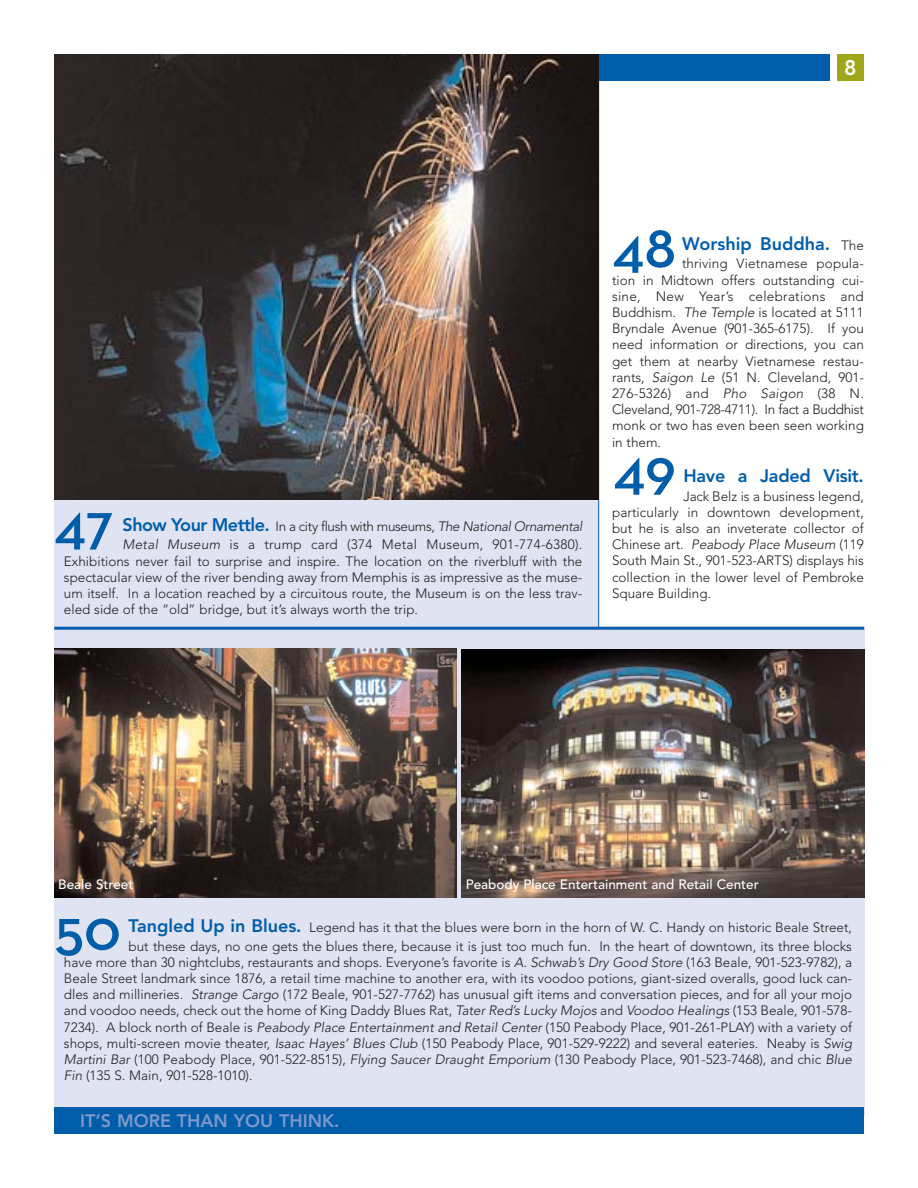
<style>
.page{position:relative;width:918px;height:1188px;background:#fff}
.page>*{position:absolute;margin:0;border:0;box-sizing:border-box;transform-origin:0 0}
.t1{font:600 60px "Neutra Text";letter-spacing:-.01em;color:#005daa}
.t2{font:800 21px "Avenir";color:#fff}
.t3{font:800 18px "Avenir";letter-spacing:-.01em;color:#005daa}
.t4{font:800 18px "Avenir";color:#7f98cc}
.t5{font:300 13.5px/16.2px "Avenir";color:#231f20;text-align:justify}
.t6{font:300 13.5px/18.1px "Avenir";letter-spacing:.02em;color:#231f20}
.t7{font:500 13.5px "Avenir";color:#fff}
.s1{font-weight:800;font-size:18px;color:#005daa}
.s2{font-weight:300;font-size:13.5px;color:#231f20}
</style>
<div class="page">
<div style="left:54px;top:628px;width:810px;height:488px;background:#dfe3f2"></div>
<div style="left:54px;top:488px;width:545px;height:147px;background:#dfe3f2"></div>
<div style="left:837px;top:54px;width:27px;height:27px;background:#9fa617"></div>
<div style="left:54px;top:54px;width:776px;height:27px;background:#005daa"></div>
<hr style="left:598px;top:70px;width:1px;height:558px;background:#005daa">
<div style="left:54px;top:1107px;width:810px;height:27px;background:#005daa"></div>
<hr style="left:54px;top:627px;width:810px;height:3px;background:#005daa">
<img style="left:54px;top:649px;width:403px;height:248px">
<img style="left:462px;top:649px;width:402px;height:248px">
<img style="left:54px;top:54px;width:545px;height:446px">
<p class="t2" style="left:844px;top:59px;width:14px">8</p>
<p class="t1" style="left:54px;top:501px;width:61px">47</p>
<p class="t6" style="left:123px;top:519px;width:463px"><span class="s1">Show Your Mettle.</span> In a city flush with museums, The National Ornamental<br>Metal Museum is a trump card (374 Metal Museum, 901-774-6380).</p>
<p class="t5" style="left:64px;top:554px;width:520px">Exhibitions never fail to surprise and inspire. The location on the riverbluff with the spectacular view of the river bending away from Memphis is as impressive as the muse&shy;um itself. In a location reached by a circuitous route, the Museum is on the less trav&shy;eled side of the “old” bridge, but it’s always worth the trip.</p>
<p class="t1" style="left:612px;top:224px;width:65px">48</p>
<p class="t3" style="left:682px;top:236px;width:183px">Worship Buddha. <span class="s2">The</span></p>
<p class="t5" style="left:612px;top:257px;width:253px;text-indent:70px">thriving Vietnamese popula&shy;tion in Midtown offers outstanding cui&shy;sine, New Year’s celebrations and Buddhism. The Temple is located at 5111<br>Bryndale Avenue (901-365-6175). If you need information or directions, you can get them at nearby Vietnamese restau&shy;rants, Saigon Le (51 N. Cleveland, 901- 276-5326) and Pho Saigon (38 N.<br>Cleveland, 901-728-4711). In fact a Buddhist monk or two has even been seen working in them.</p>
<p class="t3" style="left:684px;top:469px;width:182px">Have a Jaded Visit.</p>
<p class="t5" style="left:612px;top:489px;width:253px;text-indent:71px">Jack Belz is a business legend, particularly in downtown development, but he is also an inveterate collector of Chinese art. Peabody Place Museum (119<br>South Main St., 901-523-ARTS) displays his collection in the lower level of Pembroke Square Building.</p>
<p class="t1" style="left:614px;top:446px;width:64px">49</p>
<p class="t7" style="left:58px;top:878px;width:77px">Beale Street</p>
<p class="t7" style="left:466px;top:878px;width:295px">Peabody Place Entertainment and Retail Center</p>
<p class="t1" style="left:54px;top:907px;width:68px">50</p>
<p class="t5" style="left:129px;top:920px;width:725px;line-height:18.1px"><span class="s1">Tangled Up in Blues.</span> Legend has it that the blues were born in the horn of W. C. Handy on historic Beale Street, but these days, no one gets the blues there, because it is just too much fun. In the heart of downtown, its three blocks</p>
<p class="t5" style="left:64px;top:955px;width:792px;text-align:left">have more than 30 nightclubs, restaurants and shops. Everyone’s favorite is A. Schwab’s Dry Good Store (163 Beale, 901-523-9782), a Beale Street landmark since 1876, a retail time machine to another era, with its voodoo potions, giant-sized overalls, good luck can&shy;dles and millineries. Strange Cargo (172 Beale, 901-527-7762) has unusual gift items and conversation pieces, and for all your mojo and voodoo needs, check out the home of King Daddy Blues Rat, Tater Red’s Lucky Mojosand Voodoo Healings(153 Beale, 901-578- 7234). A block north of Beale is Peabody Place Entertainment and Retail Center (150 Peabody Place, 901-261-PLAY) with a variety of shops, multi-screen movie theater, Isaac Hayes’ Blues Club (150 Peabody Place, 901-529-9222) and several eateries. Neaby is Swig Martini Bar (100 Peabody Place, 901-522-8515), Flying Saucer Draught Emporium (130 Peabody Place, 901-523-7468), and chic Blue Fin (135 S. Main, 901-528-1010).</p>
<p class="t4" style="left:80px;top:1113px;width:261px">IT’S MORE THAN YOU THINK.</p>
</div>
